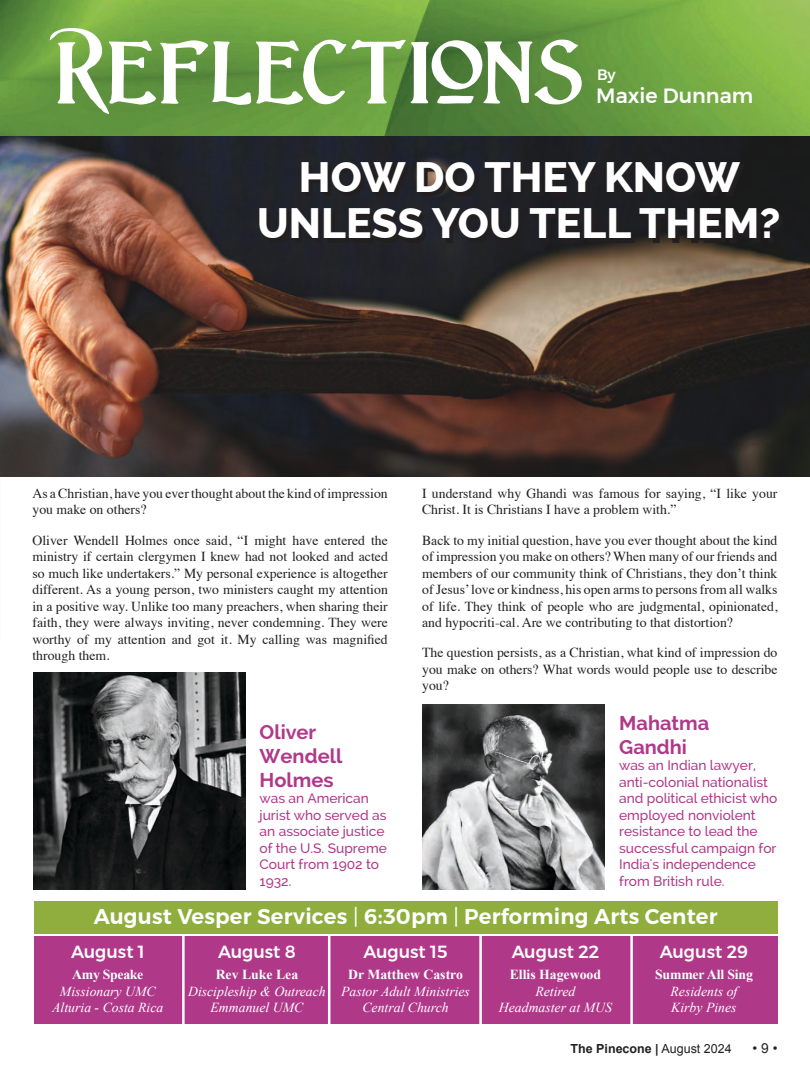
<style>
.page{position:relative;width:810px;height:1080px;background:#fff}
.page>*{position:absolute;margin:0;border:0;box-sizing:border-box;transform-origin:0 0}
.t1{font:700 85px "Lightfoot";letter-spacing:.03em;color:#fff}
.t2{font:800 42.5px/46.2px "Raleway";color:#fff;text-align:center}
.t3{font:600 21.25px "Montserrat";letter-spacing:.01em;color:#fff}
.t4{font:500 20.62px "Montserrat";color:#fff}
.t5{font:700 20px "Raleway";color:#b03889}
.t6{font:500 17.5px "Montserrat";color:#fff}
.t7{font:500 15px "Montserrat";color:#fff}
.t8{font:13.75px/16.5px "Times";color:#231f20;text-align:justify}
.t9{font:500 13.75px/16.5px "Raleway";color:#b03889}
.t10{font:italic 13.75px/16.5px "Times New Roman";color:#fff;text-align:center}
.t11{font:700 13.75px "Times New Roman";color:#fff}
.t12{font:700 13.75px "Times New Roman";letter-spacing:-.02em;color:#fff}
.t13{font:13.75px "Arial";color:#231f20}
.t14{font:700 12.5px "Arial";color:#231f20}
.s1{font-weight:400}
.s2{font-style:italic}
</style>
<div class="page">
<img style="left:0;top:0;width:810px;height:477px">
<div style="left:34px;top:901px;width:744px;height:33px;background:#8fae3d"></div>
<div style="left:34px;top:936px;width:150px;height:88px;background:#b03889"></div>
<div style="left:184px;top:936px;width:594px;height:88px;background:#b03889"></div>
<hr style="left:182px;top:935px;width:3px;height:90px;background:#fff">
<hr style="left:328px;top:935px;width:2px;height:90px;background:#fff">
<hr style="left:479px;top:935px;width:3px;height:90px;background:#fff">
<hr style="left:630px;top:935px;width:3px;height:90px;background:#fff">
<div style="left:264px;top:165px;width:519px;height:78px;background:#231f20"></div>
<img style="left:34px;top:672px;width:211px;height:217px">
<img style="left:422px;top:705px;width:183px;height:184px">
<p class="t1" style="left:56px;top:27px;width:528px">Reflections</p>
<p class="t7" style="left:597px;top:63px;width:20px">By</p>
<p class="t4" style="left:596px;top:80px;width:158px">Maxie Dunnam</p>
<p class="t2" style="left:257px;top:154px;width:525px">HOW DO THEY KNOW<br>UNLESS YOU TELL THEM?</p>
<p class="t8" style="left:33px;top:484px;width:357px">As a Christian, have you ever thought about the kind of impression you make on others?</p>
<p class="t8" style="left:33px;top:531px;width:357px">Oliver Wendell Holmes once said, “I might have entered the ministry if certain clergymen I knew had not looked and acted so much like undertakers.” My personal experience is altogether different. As a young person, two ministers caught my attention in a positive way. Unlike too many preachers, when sharing their faith, they were always inviting, never condemning. They were worthy of my attention and got it. My calling was magnified through them.</p>
<p class="t5" style="left:260px;top:721px;width:58px">Oliver</p>
<p class="t5" style="left:260px;top:745px;width:84px">Wendell</p>
<p class="t5" style="left:260px;top:768px;width:76px">Holmes</p>
<p class="t9" style="left:260px;top:790px;width:129px">was an American jurist who served as an associate justice of the U.S. Supreme<br>Court from 1902 to<br>1932.</p>
<p class="t8" style="left:422px;top:484px;width:357px">I understand why Ghandi was famous for saying, “I like your<br>Christ. It is Christians I have a problem with.”</p>
<p class="t8" style="left:422px;top:531px;width:357px">Back to my initial question, have you ever thought about the kind of impression you make on others? When many of our friends and members of our community think of Christians, they don’t think of Jesus’ love or kindness, his open arms to persons from all walks of life. They think of people who are judgmental, opinionated, and hypocriti-cal. Are we contributing to that distortion?</p>
<p class="t8" style="left:422px;top:643px;width:357px">The question persists, as a Christian, what kind of impression do you make on others? What words would people use to describe you?</p>
<p class="t5" style="left:619px;top:711px;width:92px">Mahatma</p>
<p class="t5" style="left:619px;top:735px;width:69px">Gandhi</p>
<p class="t9" style="left:619px;top:757px;width:160px">was an Indian lawyer, anti-colonial nationalist and political ethicist who employed nonviolent resistance to lead the successful campaign for<br>India's independence from British rule.</p>
<p class="t3" style="left:94px;top:900px;width:625px">August Vesper Services <span class="s1">|</span> 6:30pm <span class="s1">|</span> Performing Arts Center</p>
<p class="t6" style="left:660px;top:938px;width:90px">August 29</p>
<p class="t11" style="left:655px;top:965px;width:99px">Summer All Sing</p>
<p class="t10" style="left:671px;top:982px;width:68px">Residents of</p>
<p class="t10" style="left:671px;top:999px;width:67px">Kirby Pines</p>
<p class="t6" style="left:218px;top:938px;width:79px">August 8</p>
<p class="t11" style="left:216px;top:965px;width:84px">Rev Luke Lea</p>
<p class="t10" style="left:188px;top:982px;width:139px">Discipleship &amp; Outreach<br>Emmanuel UMC</p>
<p class="t6" style="left:512px;top:938px;width:89px">August 22</p>
<p class="t11" style="left:510px;top:965px;width:93px">Ellis Hagewood</p>
<p class="t10" style="left:535px;top:982px;width:41px">Retired</p>
<p class="t10" style="left:499px;top:999px;width:115px">Headmaster at MUS</p>
<p class="t6" style="left:71px;top:938px;width:75px">August 1</p>
<p class="t12" style="left:72px;top:965px;width:73px">Amy Speake</p>
<p class="t10" style="left:60px;top:982px;width:97px">Missionary UMC</p>
<p class="t10" style="left:52px;top:999px;width:113px">Alturia - Costa Rica</p>
<p class="t6" style="left:363px;top:938px;width:86px">August 15</p>
<p class="t11" style="left:348px;top:965px;width:116px">Dr Matthew Castro</p>
<p class="t10" style="left:341px;top:982px;width:130px">Pastor Adult Ministries</p>
<p class="t10" style="left:362px;top:999px;width:88px">Central Church</p>
<p class="t14" style="left:571px;top:1040px;width:163px">The Pinecone <span class="s2">|</span> <span class="s1">August 2024</span></p>
<p class="t13" style="left:753px;top:1039px;width:26px">• 9 •</p>
</div>
